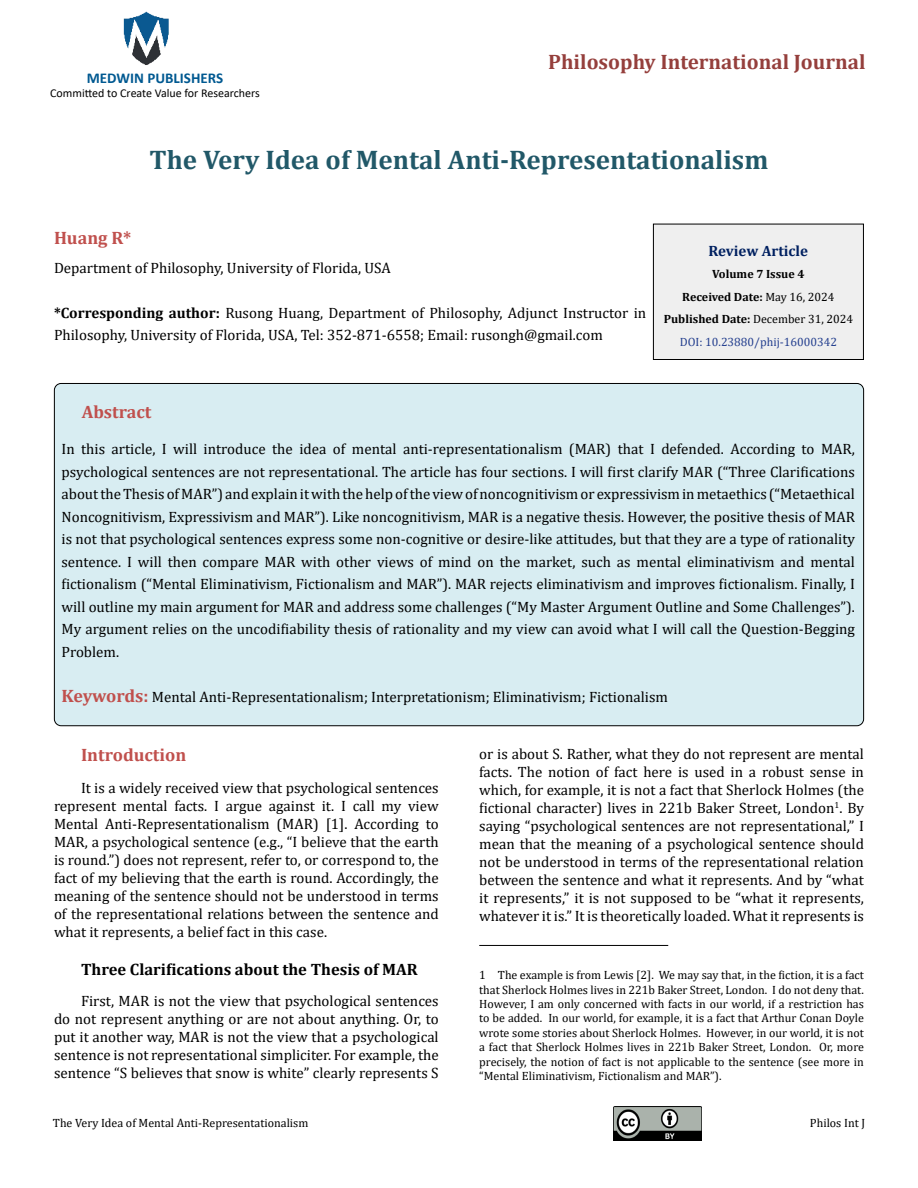
<style>
.page{position:relative;width:918px;height:1188px;background:#fff}
.page>*{position:absolute;margin:0;border:0;box-sizing:border-box;transform-origin:0 0}
.t1{font:700 27px "Cambria";color:#215868}
.t2{font:700 21px "Cambria";color:#953f3c}
.t3{font:700 18px "Cambria";color:#c0504d}
.t4{font:700 16.5px "Cambria";color:#000}
.t5{font:15px/18px "Cambria";color:#000;text-align:justify}
.t6{font:700 15px "Calibri";color:#005991}
.t7{font:700 15px "Cambria";color:#002060}
.t8{font:12px/14.4px "Cambria";color:#000;text-align:justify}
.t9{font:700 12px/22.5px "Cambria";color:#000;text-align:center}
.t10{font:12px "Calibri";color:#000}
.s1{font-weight:700}
.s2{font-weight:400}
.s3{font-weight:400;color:#25408f}
.s4{font-weight:700;font-size:18px;color:#c0504d}
</style>
<div class="page">
<img style="left:123px;top:11px;width:46px;height:54px">
<img style="left:613px;top:1107px;width:89px;height:33px">
<div style="left:653px;top:224px;width:210px;height:135px;background:#efefef"></div>
<div style="left:653px;top:224px;width:211px;height:136px;border:1px solid #000"></div>
<div style="left:54px;top:383px;width:810px;height:343px;background:#d8edf2;border-radius:7px"></div>
<hr style="left:479px;top:945px;width:189px;height:1px;background:#000">
<p class="t6" style="left:87px;top:67px;width:138px">MEDWIN PUBLISHERS</p>
<p class="t10" style="left:50px;top:85px;width:211px">Committed to Create Value for Researchers</p>
<h2 class="t2" style="left:548px;top:48px;width:319px">Philosophy International Journal</h2>
<h1 class="t1" style="left:150px;top:140px;width:620px">The Very Idea of Mental Anti-Representationalism</h1>
<p class="t3" style="left:54px;top:225px;width:79px">Huang R*</p>
<p class="t5" style="left:54px;top:259px;width:338px">Department of Philosophy, University of Florida, USA</p>
<p class="t5" style="left:54px;top:301px;width:594px;line-height:22.5px"><span class="s1">*Corresponding author:</span> Rusong Huang, Department of Philosophy, Adjunct Instructor in<br>Philosophy, University of Florida, USA, Tel: 352-871-6558; Email: rusongh@gmail.com</p>
<p class="t7" style="left:709px;top:240px;width:101px">Review Article</p>
<p class="t9" style="left:664px;top:262px;width:191px">Volume 7 Issue 4<br>Received Date: <span class="s2">May 16, 2024<br></span>Published Date: <span class="s2">December 31, 2024<br></span><span class="s3">DOI: 10.23880/phij-16000342</span></p>
<p class="t3" style="left:82px;top:399px;width:71px">Abstract</p>
<p class="t5" style="left:62px;top:438px;width:795px;line-height:22.5px">In this article, I will introduce the idea of mental anti-representationalism (MAR) that I defended. According to MAR, psychological sentences are not representational. The article has four sections. I will first clarify MAR (“Three Clarifications about the Thesis of MAR”) and explain it with the help of the view of noncognitivism or expressivism in metaethics (“Metaethical Noncognitivism, Expressivism and MAR”). Like noncognitivism, MAR is a negative thesis. However, the positive thesis of MAR is not that psychological sentences express some non-cognitive or desire-like attitudes, but that they are a type of rationality sentence. I will then compare MAR with other views of mind on the market, such as mental eliminativism and mental fictionalism (“Mental Eliminativism, Fictionalism and MAR”). MAR rejects eliminativism and improves fictionalism. Finally, I will outline my main argument for MAR and address some challenges (“My Master Argument Outline and Some Challenges”).<br>My argument relies on the uncodifiability thesis of rationality and my view can avoid what I will call the Question-Begging Problem.</p>
<p class="t5" style="left:62px;top:687px;width:608px"><span class="s4">Keywords:</span> Mental Anti-Representationalism; Interpretationism; Eliminativism; Fictionalism</p>
<p class="t3" style="left:81px;top:743px;width:107px">Introduction</p>
<p class="t5" style="left:54px;top:779px;width:386px;text-indent:27px">It is a widely received view that psychological sentences represent mental facts. I argue against it. I call my view Mental Anti-Representationalism (MAR) [1]. According to MAR, a psychological sentence (e.g., “I believe that the earth is round.”) does not represent, refer to, or correspond to, the fact of my believing that the earth is round. Accordingly, the meaning of the sentence should not be understood in terms of the representational relations between the sentence and what it represents, a belief fact in this case.</p>
<p class="t4" style="left:81px;top:957px;width:338px">Three Clarifications about the Thesis of MAR</p>
<p class="t5" style="left:54px;top:992px;width:386px;text-indent:27px">First, MAR is not the view that psychological sentences do not represent anything or are not about anything. Or, to put it another way, MAR is not the view that a psychological sentence is not representational simpliciter. For example, the sentence “S believes that snow is white” clearly represents S</p>
<p class="t5" style="left:479px;top:745px;width:386px">or is about S. Rather, what they do not represent are mental facts. The notion of fact here is used in a robust sense in which, for example, it is not a fact that Sherlock Holmes (the fictional character) lives in 221b Baker Street, London<sup>1</sup>. By saying “psychological sentences are not representational,” I mean that the meaning of a psychological sentence should not be understood in terms of the representational relation between the sentence and what it represents. And by “what it represents,” it is not supposed to be “what it represents, whatever it is.” It is theoretically loaded. What it represents is</p>
<p class="t8" style="left:479px;top:968px;width:386px">1 The example is from Lewis [2]. We may say that, in the fiction, it is a fact that Sherlock Holmes lives in 221b Baker Street, London. I do not deny that.<br>However, I am only concerned with facts in our world, if a restriction has to be added. In our world, for example, it is a fact that Arthur Conan Doyle wrote some stories about Sherlock Holmes. However, in our world, it is not a fact that Sherlock Holmes lives in 221b Baker Street, London. Or, more precisely, the notion of fact is not applicable to the sentence (see more in “Mental Eliminativism, Fictionalism and MAR”).</p>
<p class="t8" style="left:53px;top:1116px;width:257px">The Very Idea of Mental Anti-Representationalism</p>
<p class="t8" style="left:810px;top:1116px;width:57px">Philos Int J</p>
</div>
